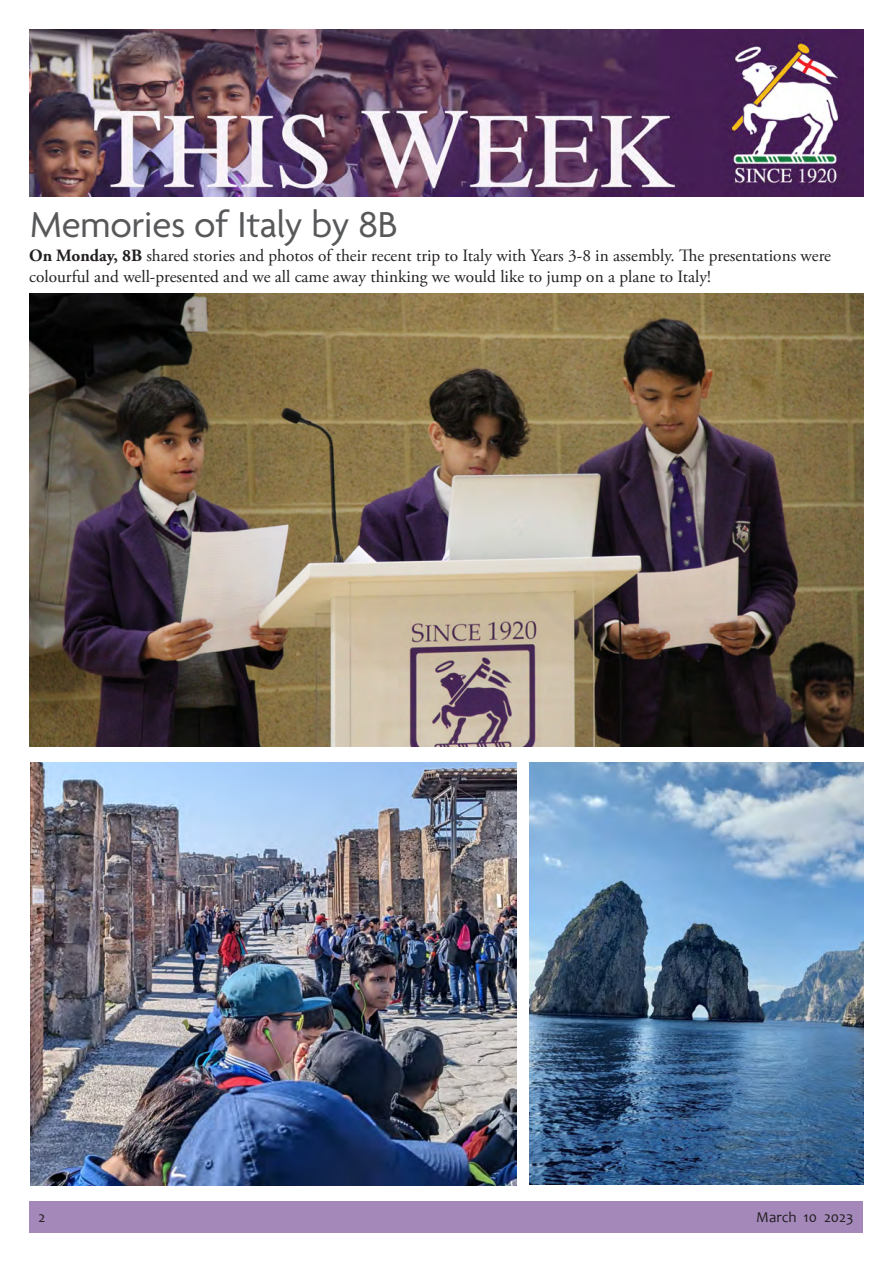
<style>
.page{position:relative;width:893px;height:1263px;background:#fff}
.page>*{position:absolute;margin:0;border:0;box-sizing:border-box;transform-origin:0 0}
.t1{font:39px "Agenda";letter-spacing:-.005em;color:#57585a}
.t2{font:17.25px/20.7px "Adobe Garamond Pro";color:#231f20}
.t3{font:15px "Candara";color:#231f20}
.s1{font-weight:700}
</style>
<div class="page">
<div style="left:29px;top:1201px;width:834px;height:32px;background:#a488ba"></div>
<img style="left:30px;top:30px;width:833px;height:166px">
<img style="left:30px;top:293px;width:833px;height:453px">
<img style="left:30px;top:762px;width:486px;height:423px">
<img style="left:529px;top:762px;width:334px;height:423px">
<p class="t1" style="left:30px;top:203px;width:369px">Memories of Italy by 8B</p>
<p class="t2" style="left:29px;top:246px;width:803px"><span class="s1">On Monday, 8B</span> shared stories and photos of their recent trip to Italy with Years 3-8 in assembly. The presentations were colourful and well-presented and we all came away thinking we would like to jump on a plane to Italy!</p>
<p class="t3" style="left:38px;top:1207px;width:8px">2</p>
<p class="t3" style="left:756px;top:1207px;width:99px">March 10 2023</p>
</div>
